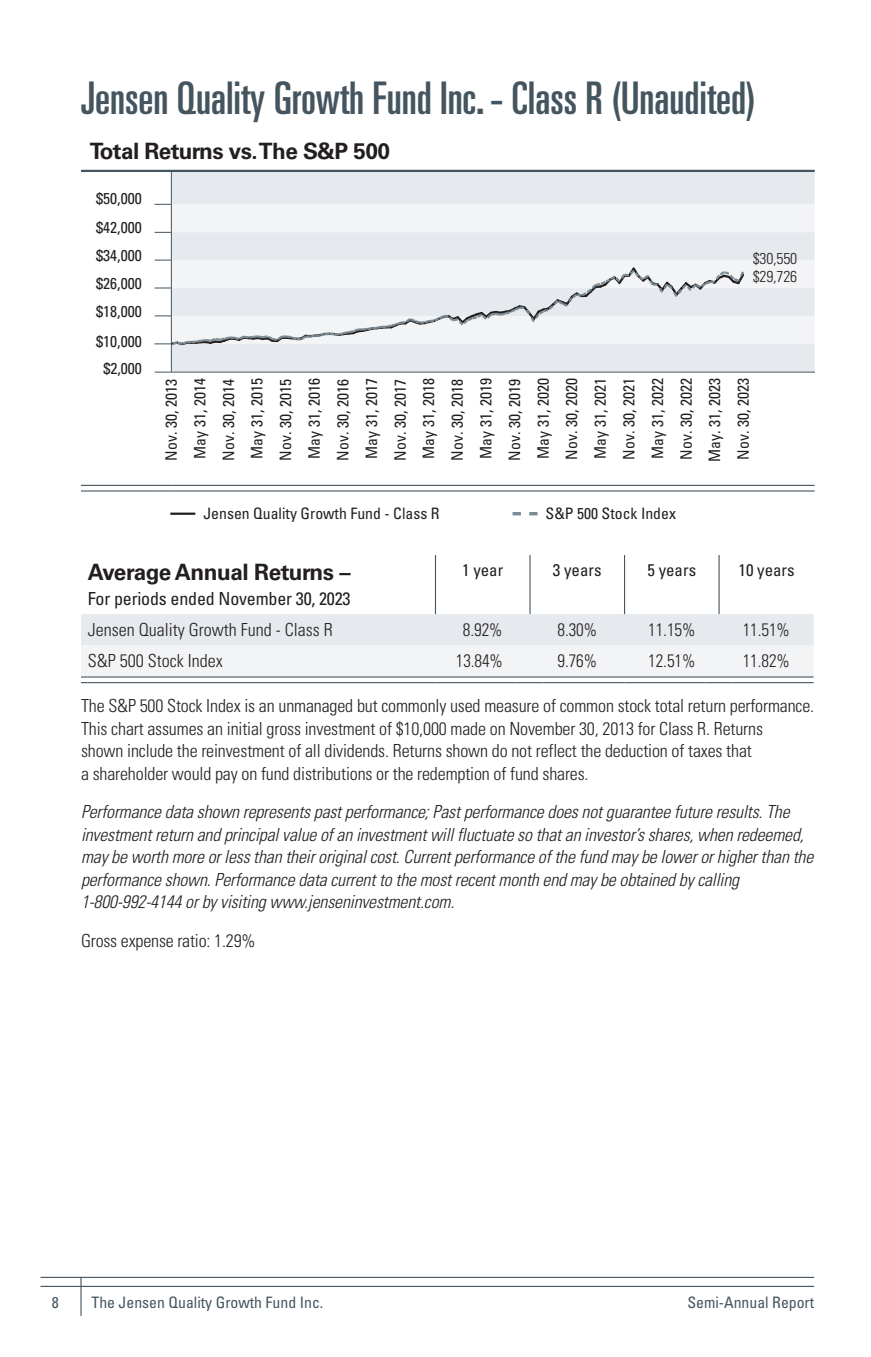
<style>
.page{position:relative;width:871px;height:1357px;background:#fff}
.page>*{position:absolute;margin:0;border:0;box-sizing:border-box;transform-origin:0 0}
.t1{font:ultra-condensed 45px "Univers LT Std";color:#45555f}
.t2{font:700 22.5px "Univers LT Std";letter-spacing:-.025em;color:#231f20}
.t3{font:italic 300 condensed 18px/22.5px "Univers LT Std";letter-spacing:-.01em;color:#231f20}
.t4{font:300 condensed 18px/22.5px "Univers LT Std";letter-spacing:-.01em;color:#231f20}
.t5{font:300 condensed 18px "Univers LT Std";letter-spacing:-.01em;color:#231f20;scale:.95 1}
.t6{font:condensed 18px "Univers LT Std";letter-spacing:-.01em;color:#231f20}
.t7{font:condensed 16.88px "Univers LT Std";color:#231f20}
.t8{font:condensed 15.75px/28.6px "Univers LT Std";color:#231f20;text-align:justify}
.t9{font:condensed 15.75px "Univers LT Std";color:#45555f}
.t10{font:300 condensed 15.75px/18.9px "Univers LT Std";letter-spacing:-.01em;color:#231f20}
</style>
<div class="page">
<svg style="left:172px;top:172px;width:642px;height:200px;fill:#e6e9ed"></svg>
<hr style="left:171px;top:172px;width:1px;height:200px;background:#45555f">
<hr style="left:81px;top:170px;width:733px;height:2px;background:#45555f">
<svg style="left:155px;top:232px;width:17px;height:1px"></svg>
<svg style="left:154px;top:204px;width:17px;height:1px"></svg>
<hr style="left:155px;top:372px;width:660px;height:1px;background:#45555f">
<hr style="left:81px;top:485px;width:74px;height:1px;background:#45555f">
<hr style="left:81px;top:490px;width:74px;height:1px;background:#45555f">
<svg style="left:155px;top:485px;width:16px;height:6px"></svg>
<hr style="left:171px;top:485px;width:643px;height:1px;background:#45555f">
<hr style="left:171px;top:490px;width:643px;height:1px;background:#45555f">
<svg style="left:512px;top:512px;width:25px;height:3px"></svg>
<hr style="left:170px;top:512px;width:25px;height:3px;background:#231f20">
<svg style="left:154px;top:260px;width:592px;height:87px"></svg>
<svg style="left:81px;top:614px;width:732px;height:69px"></svg>
<hr style="left:435px;top:555px;width:1px;height:59px;background:#45555f">
<hr style="left:529px;top:555px;width:1px;height:59px;background:#45555f">
<hr style="left:624px;top:555px;width:1px;height:59px;background:#45555f">
<hr style="left:718px;top:555px;width:1px;height:59px;background:#45555f">
<hr style="left:40px;top:1286px;width:774px;height:1px;background:#45555f">
<hr style="left:40px;top:1277px;width:774px;height:1px;background:#45555f">
<hr style="left:80px;top:1277px;width:2px;height:39px;background:#45555f">
<h1 class="t1" style="left:81px;top:72px;width:677px">Jensen Quality Growth Fund Inc. - Class R (Unaudited)</h1>
<p class="t2" style="left:90px;top:138px;width:301px">Total Returns vs.The S&amp;P 500</p>
<p class="t8" style="left:96px;top:184px;width:47px">$50,000</p>
<p class="t8" style="left:96px;top:212px;width:47px">$42,000</p>
<p class="t8" style="left:96px;top:241px;width:47px">$34,000 $26,000 $18,000 $10,000</p>
<p class="t8" style="left:103px;top:354px;width:40px">$2,000</p>
<p class="t10" style="left:752px;top:249px;width:46px">$30,550 $29,726</p>
<p class="t8" style="left:157px;top:462px;width:85px;rotate:-90deg">Nov. 30, 2013<br>May 31, 2014<br>Nov. 30, 2014<br>May 31, 2015<br>Nov. 30, 2015<br>May 31, 2016<br>Nov. 30, 2016<br>May 31, 2017<br>Nov. 30, 2017<br>May 31, 2018<br>Nov. 30, 2018<br>May 31, 2019<br>Nov. 30, 2019<br>May 31, 2020<br>Nov. 30, 2020<br>May 31, 2021<br>Nov. 30, 2021<br>May 31, 2022<br>Nov. 30, 2022<br>May. 31, 2023<br>Nov. 30, 2023</p>
<p class="t8" style="left:203px;top:499px;width:238px">Jensen Quality Growth Fund - Class R</p>
<p class="t8" style="left:545px;top:499px;width:132px">S&amp;P 500 Stock Index</p>
<p class="t2" style="left:88px;top:559px;width:264px">Average Annual Returns –</p>
<p class="t6" style="left:88px;top:587px;width:264px">For periods ended November 30, 2023</p>
<p class="t7" style="left:462px;top:559px;width:43px">1 year</p>
<p class="t7" style="left:553px;top:559px;width:50px">3 years</p>
<p class="t7" style="left:647px;top:559px;width:50px">5 years</p>
<p class="t7" style="left:738px;top:559px;width:58px">10 years</p>
<p class="t4" style="left:88px;top:618px;width:246px">Jensen Quality Growth Fund - Class R</p>
<p class="t5" style="left:463px;top:619px;width:43px">8.92%</p>
<p class="t5" style="left:557px;top:619px;width:43px">8.30%</p>
<p class="t5" style="left:648px;top:619px;width:51px">11.15%</p>
<p class="t5" style="left:743px;top:619px;width:51px">11.51%</p>
<p class="t4" style="left:88px;top:649px;width:136px">S&amp;P 500 Stock Index</p>
<p class="t5" style="left:456px;top:650px;width:51px">13.84%</p>
<p class="t5" style="left:557px;top:650px;width:43px">9.76%</p>
<p class="t5" style="left:648px;top:650px;width:51px">12.51%</p>
<p class="t5" style="left:743px;top:650px;width:51px">11.82%</p>
<p class="t4" style="left:81px;top:695px;width:735px">The S&amp;P 500 Stock Index is an unmanaged but commonly used measure of common stock total return performance.<br>This chart assumes an initial gross investment of $10,000 made on November 30, 2013 for Class R. Returns<br>shown include the reinvestment of all dividends. Returns shown do not reflect the deduction of taxes that<br>a shareholder would pay on fund distributions or the redemption of fund shares.</p>
<p class="t3" style="left:81px;top:801px;width:734px">Performance data shown represents past performance; Past performance does not guarantee future results. The investment return and principal value of an investment will fluctuate so that an investor’s shares, when redeemed, may be worth more or less than their original cost. Current performance of the fund may be lower or higher than the performance shown. Performance data current to the most recent month end may be obtained by calling 1-800-992-4144 or by visiting www.jenseninvestment.com.</p>
<p class="t4" style="left:81px;top:929px;width:176px">Gross expense ratio: 1.29%</p>
<p class="t9" style="left:52px;top:1293px;width:8px">8</p>
<p class="t9" style="left:91px;top:1293px;width:233px">The Jensen Quality Growth Fund Inc.</p>
<p class="t9" style="left:687px;top:1293px;width:128px">Semi-Annual Report</p>
</div>
